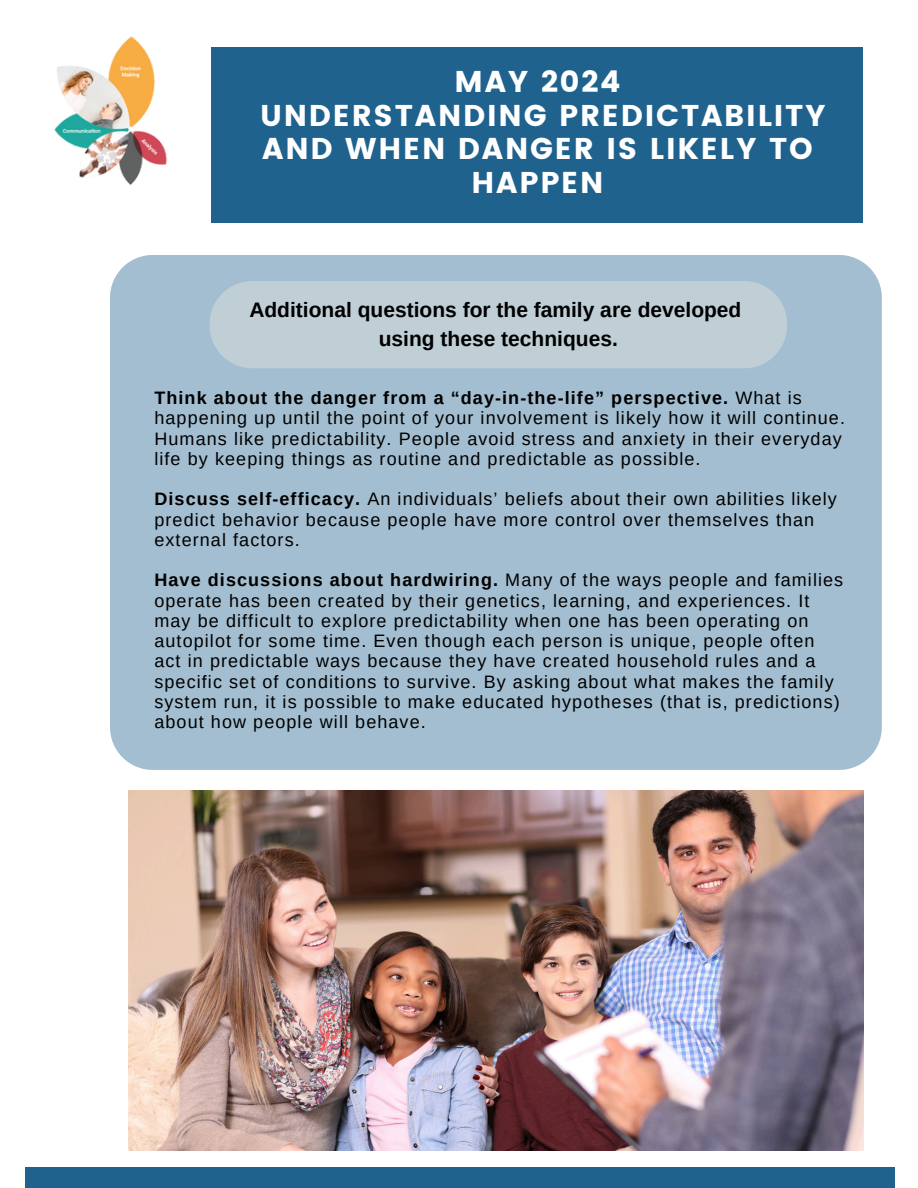
<style>
.page{position:relative;width:918px;height:1188px;background:#fff}
.page>*{position:absolute;margin:0;border:0;box-sizing:border-box;transform-origin:0 0}
.t1{font:30px/33.8px "Poppins";letter-spacing:.06em;color:#fff;text-align:center}
.t2{font:700 21px/29.2px "Arimo";color:#000;text-align:center}
.t3{font:18px/20.2px "Arimo";letter-spacing:.06em;color:#000}
.s1{font-weight:700}
</style>
<div class="page">
<div style="left:211px;top:47px;width:652px;height:175px;background:#1f628e"></div>
<div style="left:25px;top:1167px;width:869px;height:21px;background:#1f628e"></div>
<img style="left:54px;top:36px;width:113px;height:149px">
<div style="left:110px;top:255px;width:772px;height:515px;background:#a3bed0"></div>
<div style="left:210px;top:281px;width:577px;height:87px;background:#c0ced6"></div>
<img style="left:129px;top:790px;width:734px;height:360px">
<p class="t1" style="left:455px;top:65px;width:168px">MAY 2024</p>
<h2 class="t1" style="left:260px;top:98px;width:567px">UNDERSTANDING PREDICTABILITY<br>AND WHEN DANGER IS LIKELY TO<br>HAPPEN</h2>
<p class="t2" style="left:249px;top:295px;width:494px">Additional questions for the family are developed using these techniques.</p>
<p class="t3" style="left:154px;top:388px;width:692px"><span class="s1">Think about the danger from a “day-in-the-life” perspective.</span> What is happening up until the point of your involvement is likely how it will continue.<br>Humans like predictability. People avoid stress and anxiety in their everyday life by keeping things as routine and predictable as possible.</p>
<p class="t3" style="left:154px;top:489px;width:684px"><span class="s1">Discuss self-efficacy.</span> An individuals’ beliefs about their own abilities likely predict behavior because people have more control over themselves than external factors.</p>
<p class="t3" style="left:154px;top:570px;width:690px"><span class="s1">Have discussions about hardwiring.</span> Many of the ways people and families operate has been created by their genetics, learning, and experiences. It may be difficult to explore predictability when one has been operating on autopilot for some time. Even though each person is unique, people often act in predictable ways because they have created household rules and a specific set of conditions to survive. By asking about what makes the family system run, it is possible to make educated hypotheses (that is, predictions) about how people will behave.</p>
</div>
